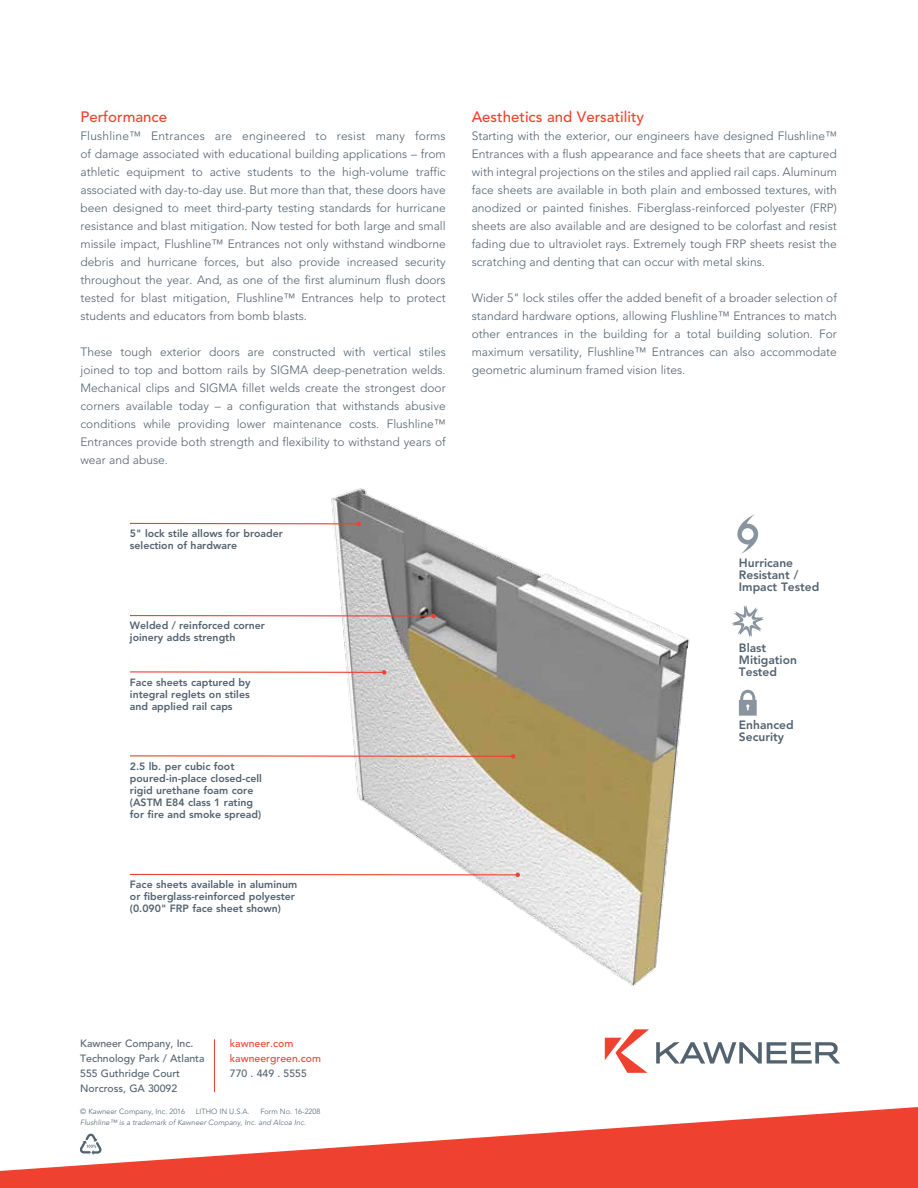
<style>
.page{position:relative;width:918px;height:1188px;background:#fff}
.page>*{position:absolute;margin:0;border:0;box-sizing:border-box;transform-origin:0 0}
.t1{font:500 15px "Avenir";color:#ef4130}
.t2{font:300 12px/18px "Avenir";color:#53626f;text-align:justify}
.t3{font:800 12px/12px "Avenir";color:#53626f}
.t4{font:800 10.5px/12px "Avenir";color:#53626f}
.t5{font:500 10.5px/15px "Avenir";color:#53626f}
.t6{font:500 10.5px/15px "Avenir";color:#ef4130}
.t7{font:italic 300 7.5px "Avenir";color:#53626f}
.t8{font:300 7.5px "Avenir";color:#53626f}
</style>
<div class="page">
<hr style="left:214px;top:1039px;width:1px;height:53px;background:#ef4130">
<svg style="left:0;top:1107px;width:918px;height:81px;fill:#ef4130"></svg>
<svg style="left:80px;top:1134px;width:22px;height:21px"></svg>
<svg style="left:605px;top:1029px;width:44px;height:44px"></svg>
<svg style="left:656px;top:1042px;width:184px;height:22px"></svg>
<img style="left:311px;top:488px;width:379px;height:499px">
<hr style="left:130px;top:671px;width:254px;height:2px;background:#ef4130">
<svg style="left:382px;top:670px;width:4px;height:5px"></svg>
<svg style="left:739px;top:690px;width:18px;height:26px"></svg>
<svg style="left:737px;top:514px;width:21px;height:40px"></svg>
<svg style="left:732px;top:605px;width:32px;height:32px"></svg>
<hr style="left:130px;top:874px;width:388px;height:1px;background:#ef4130">
<svg style="left:515px;top:873px;width:5px;height:4px"></svg>
<hr style="left:130px;top:615px;width:304px;height:2px;background:#ef4130">
<svg style="left:431px;top:614px;width:5px;height:4px"></svg>
<hr style="left:130px;top:523px;width:229px;height:1px;background:#ef4130">
<svg style="left:356px;top:522px;width:5px;height:4px"></svg>
<hr style="left:130px;top:755px;width:383px;height:2px;background:#ef4130">
<svg style="left:511px;top:754px;width:4px;height:5px"></svg>
<p class="t1" style="left:80px;top:108px;width:88px">Performance</p>
<p class="t2" style="left:80px;top:127px;width:367px">Flushline™ Entrances are engineered to resist many forms of damage associated with educational building applications – from athletic equipment to active students to the high-volume traffic associated with day-to-day use. But more than that, these doors have been designed to meet third-party testing standards for hurricane resistance and blast mitigation. Now tested for both large and small missile impact, Flushline™ Entrances not only withstand windborne debris and hurricane forces, but also provide increased security throughout the year. And, as one of the first aluminum flush doors tested for blast mitigation, Flushline™ Entrances help to protect students and educators from bomb blasts.</p>
<p class="t2" style="left:80px;top:343px;width:367px">These tough exterior doors are constructed with vertical stiles joined to top and bottom rails by SIGMA deep-penetration welds.<br>Mechanical clips and SIGMA fillet welds create the strongest door corners available today – a configuration that withstands abusive conditions while providing lower maintenance costs. Flushline™ Entrances provide both strength and flexibility to withstand years of wear and abuse.</p>
<p class="t1" style="left:472px;top:108px;width:174px">Aesthetics and Versatility</p>
<p class="t2" style="left:472px;top:127px;width:367px">Starting with the exterior, our engineers have designed Flushline™ Entrances with a flush appearance and face sheets that are captured with integral projections on the stiles and applied rail caps. Aluminum face sheets are available in both plain and embossed textures, with anodized or painted finishes. Fiberglass-reinforced polyester (FRP) sheets are also available and are designed to be colorfast and resist fading due to ultraviolet rays. Extremely tough FRP sheets resist the scratching and denting that can occur with metal skins.</p>
<p class="t2" style="left:472px;top:289px;width:367px">Wider 5" lock stiles offer the added benefit of a broader selection of standard hardware options, allowing Flushline™ Entrances to match other entrances in the building for a total building solution. For maximum versatility, Flushline™ Entrances can also accommodate geometric aluminum framed vision lites.</p>
<p class="t4" style="left:130px;top:528px;width:155px">5" lock stile allows for broader selection of hardware</p>
<p class="t4" style="left:130px;top:620px;width:137px">Welded / reinforced corner joinery adds strength</p>
<p class="t4" style="left:130px;top:676px;width:122px;text-align:justify">Face sheets captured by integral reglets on stiles and applied rail caps</p>
<p class="t4" style="left:130px;top:760px;width:133px">2.5 lb. per cubic foot poured-in-place closed-cell rigid urethane foam core (ASTM E84 class 1 rating for fire and smoke spread)</p>
<p class="t4" style="left:130px;top:879px;width:169px">Face sheets available in aluminum or fiberglass-reinforced polyester (0.090" FRP face sheet shown)</p>
<p class="t3" style="left:739px;top:557px;width:82px">Hurricane<br>Resistant /<br>Impact Tested</p>
<p class="t3" style="left:739px;top:641px;width:60px">Blast<br>Mitigation<br>Tested</p>
<p class="t3" style="left:739px;top:719px;width:56px">Enhanced<br>Security</p>
<p class="t5" style="left:80px;top:1037px;width:126px">Kawneer Company, Inc.<br>Technology Park / Atlanta<br>555 Guthridge Court<br>Norcross, GA 30092</p>
<p class="t6" style="left:230px;top:1037px;width:93px">kawneer.com kawneergreen.com</p>
<p class="t5" style="left:230px;top:1067px;width:79px">770 . 449 . 5555</p>
<p class="t8" style="left:80px;top:1108px;width:106px">© Kawneer Company, Inc. 2016</p>
<p class="t8" style="left:196px;top:1108px;width:55px">LITHO IN U.S.A.</p>
<p class="t8" style="left:260px;top:1108px;width:61px">Form No. 16-2208</p>
<p class="t7" style="left:80px;top:1118px;width:227px">Flushline™ is a trademark of Kawneer Company, Inc. and Alcoa Inc.</p>
</div>
